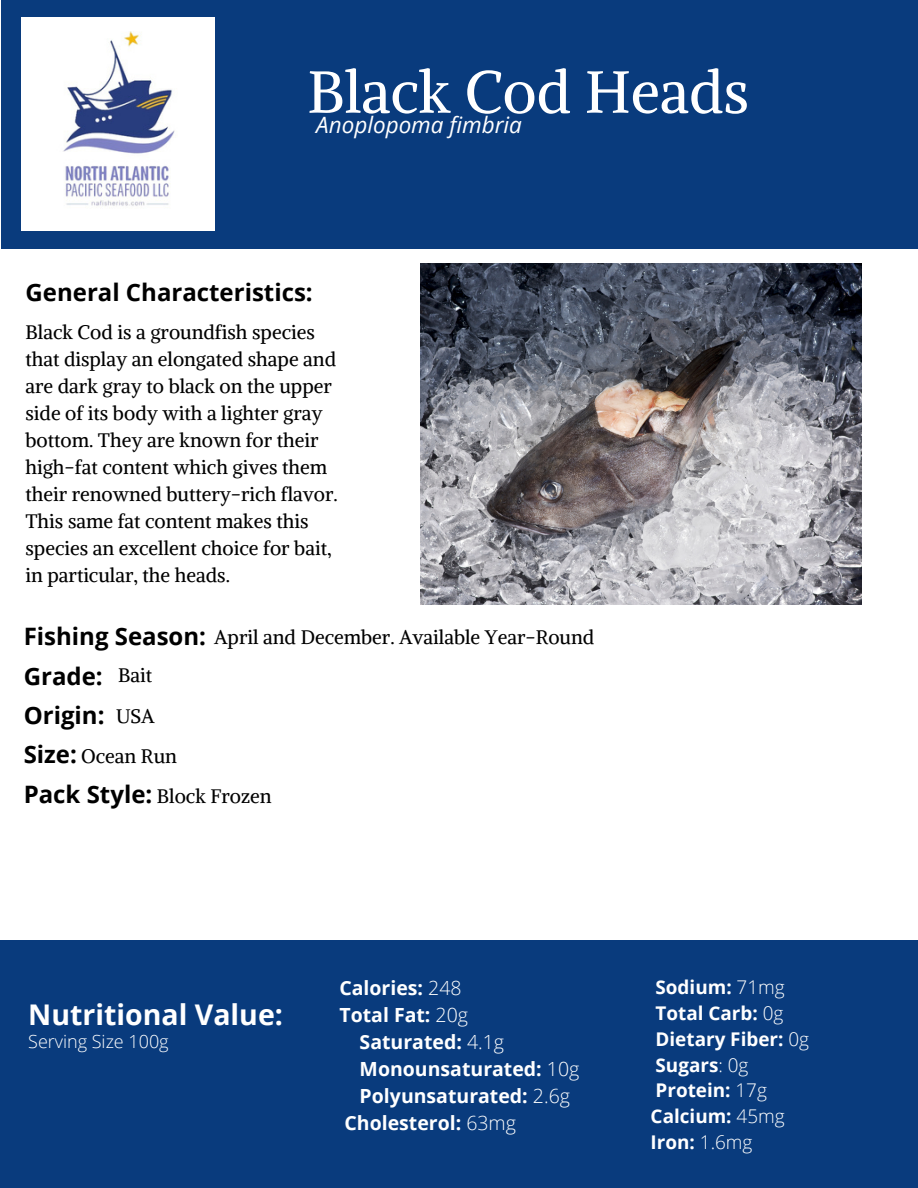
<style>
.page{position:relative;width:918px;height:1188px;background:#fff}
.page>*{position:absolute;margin:0;border:0;box-sizing:border-box;transform-origin:0 0}
.t1{font:58.8px "Alike";color:#fff}
.t2{font:500 51.75px "Montserrat";color:#fff}
.t3{font:700 28.5px "Open Sans";color:#fff}
.t4{font:700 24px/39.3px "Open Sans";color:#000}
.t5{font:italic 22.5px "Open Sans";color:#fff}
.t6{font:italic 22.05px "Open Sans";color:#fff}
.t7{font:19.5px/27px "Alike";color:#000}
.t8{font:700 19.5px "Open Sans";color:#fff}
.t9{font:700 18.9px/25.8px "Open Sans";color:#fff}
.t10{font:300 18px "Open Sans";color:#fff}
.s1{font-weight:300}
</style>
<div class="page">
<div style="left:0;top:940px;width:918px;height:248px;background:#093b7d"></div>
<div style="left:1px;top:0;width:917px;height:249px;background:#093b7d"></div>
<img style="left:22px;top:18px;width:192px;height:212px">
<img style="left:420px;top:264px;width:441px;height:341px">
<h2 class="t2" style="left:436px;top:41px;width:265px">ATLANTIC</h2>
<p class="t6" style="left:337px;top:109px;width:167px">Clupea Harengus</p>
<h1 class="t1" style="left:307px;top:55px;width:443px">Black Cod Heads</h1>
<p class="t5" style="left:316px;top:108px;width:207px">Anoplopoma fimbria</p>
<h2 class="t2" style="left:436px;top:95px;width:252px">HERRING</h2>
<p class="t4" style="left:26px;top:272px;width:289px">General Characteristics:</p>
<p class="t7" style="left:26px;top:319px;width:314px">Black Cod is a groundfish species that display an elongated shape and are dark gray to black on the upper side of its body with a lighter gray bottom. They are known for their high-fat content which gives them their renowned buttery-rich flavor.<br>This same fat content makes this species an excellent choice for bait, in particular, the heads.</p>
<p class="t4" style="left:24px;top:616px;width:184px">Fishing Season:<br>Grade:<br>Origin:<br>Size:<br>Pack Style:</p>
<p class="t7" style="left:214px;top:623px;width:381px">April and December. Available Year-Round</p>
<p class="t7" style="left:118px;top:662px;width:36px">Bait</p>
<p class="t7" style="left:116px;top:702px;width:40px">USA</p>
<p class="t7" style="left:157px;top:736px;width:116px;line-height:39.9px;text-indent:-76px">Ocean Run<br>Block Frozen</p>
<h3 class="t3" style="left:28px;top:994px;width:256px">Nutritional Value:</h3>
<p class="t10" style="left:28px;top:1029px;width:142px">Serving Size 100g</p>
<p class="t8" style="left:339px;top:974px;width:124px">Calories: <span class="s1">248</span></p>
<p class="t8" style="left:339px;top:1001px;width:130px">Total Fat: <span class="s1">20g</span></p>
<p class="t8" style="left:360px;top:1028px;width:146px">Saturated: <span class="s1">4.1g</span></p>
<p class="t8" style="left:360px;top:1055px;width:221px">Monounsaturated: <span class="s1">10g</span></p>
<p class="t8" style="left:360px;top:1082px;width:212px">Polyunsaturated: <span class="s1">2.6g</span></p>
<p class="t8" style="left:344px;top:1109px;width:173px">Cholesterol: <span class="s1">63mg</span></p>
<p class="t9" style="left:651px;top:974px;width:160px">Sodium: <span class="s1">71mg<br></span>Total Carb: <span class="s1">0g<br></span>Dietary Fiber: <span class="s1">0g<br></span>Sugars<span class="s1">: 0g<br></span>Protein: <span class="s1">17g<br></span>Calcium: <span class="s1">45mg<br></span>Iron: <span class="s1">1.6mg</span></p>
</div>
